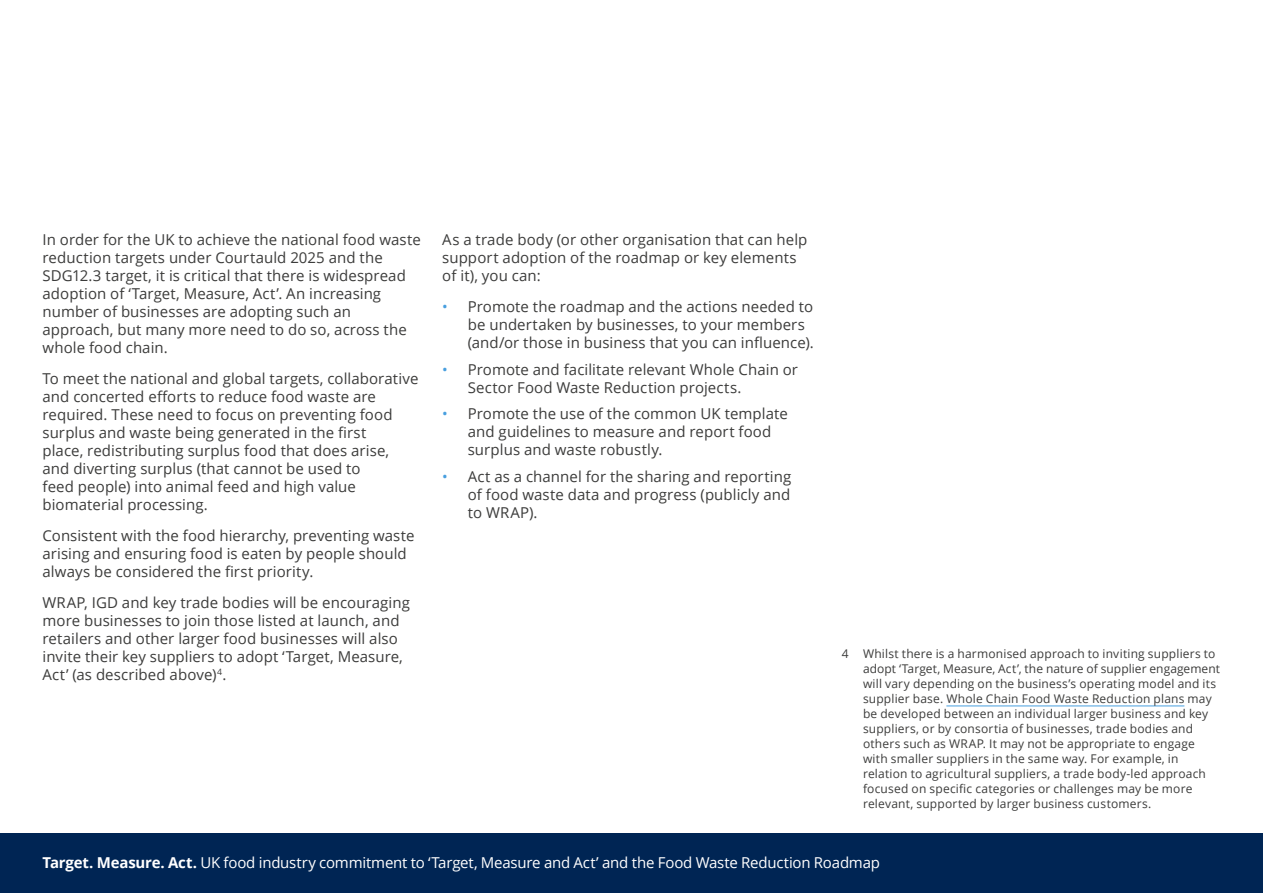
<style>
.page{position:relative;width:1263px;height:893px;background:#fff}
.page>*{position:absolute;margin:0;border:0;box-sizing:border-box;transform-origin:0 0}
.t1{font:15px/18px "Open Sans";letter-spacing:.005em;color:#3c3c3b}
.t2{font:15px "Open Sans";letter-spacing:-.015em;color:#fff}
.t3{font:12px/15px "Open Sans";letter-spacing:.015em;color:#3c3c3b}
.s1{color:#489fdf}
.s2{font-weight:700}
</style>
<div class="page">
<div style="left:0;top:833px;width:1263px;height:60px;background:#002554"></div>
<hr style="left:946px;top:705px;width:238px;height:1px;background:#489fdf">
<p class="t1" style="left:43px;top:231px;width:380px">In order for the UK to achieve the national food waste reduction targets under Courtauld 2025 and the SDG12.3 target, it is critical that there is widespread adoption of ‘Target, Measure, Act’. An increasing number of businesses are adopting such an approach, but many more need to do so, across the whole food chain.</p>
<p class="t1" style="left:43px;top:369px;width:378px">To meet the national and global targets, collaborative and concerted efforts to reduce food waste are required. These need to focus on preventing food surplus and waste being generated in the first<br>place, redistributing surplus food that does arise, and diverting surplus (that cannot be used to<br>feed people) into animal feed and high value biomaterial processing.</p>
<p class="t1" style="left:43px;top:526px;width:374px">Consistent with the food hierarchy, preventing waste arising and ensuring food is eaten by people should always be considered the first priority.</p>
<p class="t1" style="left:43px;top:593px;width:369px">WRAP, IGD and key trade bodies will be encouraging more businesses to join those listed at launch, and retailers and other larger food businesses will also invite their key suppliers to adopt ‘Target, Measure, Act’ (as described above)<sup>4</sup>.</p>
<p class="t1" style="left:442px;top:231px;width:367px">As a trade body (or other organisation that can help support adoption of the roadmap or key elements of it), you can:</p>
<p class="t1" style="left:468px;top:297px;width:348px;text-indent:-26px"><span class="s1">•</span> Promote the roadmap and the actions needed to be undertaken by businesses, to your members (and/or those in business that you can influence).</p>
<p class="t1" style="left:468px;top:360px;width:332px;text-indent:-26px"><span class="s1">•</span> Promote and facilitate relevant Whole Chain or<br>Sector Food Waste Reduction projects.</p>
<p class="t1" style="left:468px;top:404px;width:322px;text-indent:-26px"><span class="s1">•</span> Promote the use of the common UK template and guidelines to measure and report food surplus and waste robustly.</p>
<p class="t1" style="left:468px;top:467px;width:325px;text-align:justify;text-indent:-26px"><span class="s1">•</span> Act as a channel for the sharing and reporting of food waste data and progress (publicly and to WRAP).</p>
<p class="t3" style="left:863px;top:646px;width:359px;text-indent:-21px">4 Whilst there is a harmonised approach to inviting suppliers to adopt ‘Target, Measure, Act’, the nature of supplier engagement will vary depending on the business’s operating model and its supplier base. Whole Chain Food Waste Reduction plans may be developed between an individual larger business and key suppliers, or by consortia of businesses, trade bodies and others such as WRAP. It may not be appropriate to engage with smaller suppliers in the same way. For example, in relation to agricultural suppliers, a trade body-led approach focused on specific categories or challenges may be more relevant, supported by larger business customers.</p>
<p class="t2" style="left:43px;top:853px;width:839px"><span class="s2">Target. Measure. Act.</span> UK food industry commitment to ‘Target, Measure and Act’ and the Food Waste Reduction Roadmap</p>
</div>
